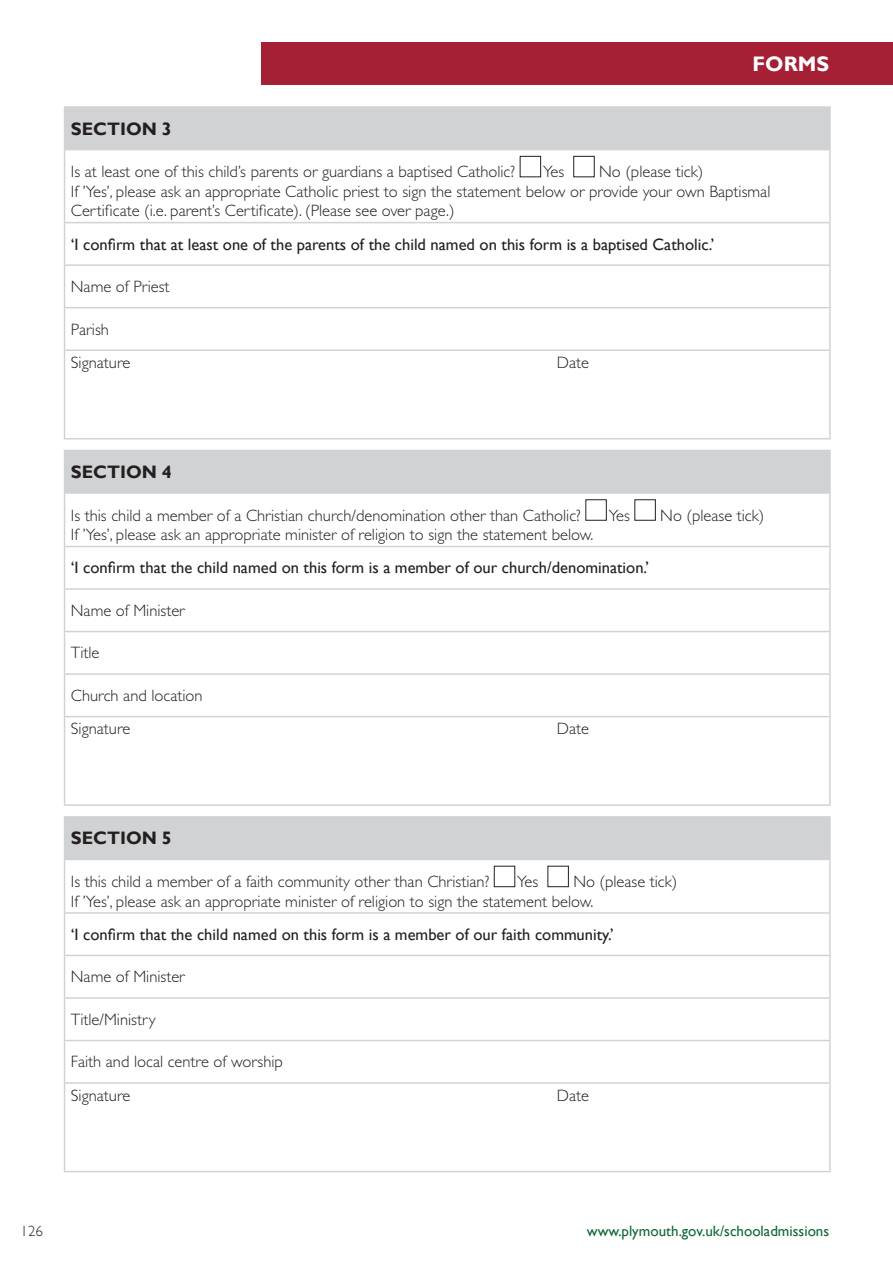
<style>
.page{position:relative;width:893px;height:1263px;background:#fff}
.page>*{position:absolute;margin:0;border:0;box-sizing:border-box;transform-origin:0 0}
.t1{font:700 21px "Gill Sans";color:#fff}
._12pt_Header{font:700 18px "Gill Sans";color:#231f20}
.Main_-_Light{font:300 16.5px/19.5px "Gill Sans Std";color:#231f20}
.Main_-_Light-2{font:16.5px "Gill Sans";color:#231f20}
.t2{font:15px "Gill Sans";color:#0f6838}
.Main_-_Light-3{font:300 15px "Gill Sans Std";color:#231f20}
</style>
<div class="page">
<div style="left:261px;top:43px;width:632px;height:42px;background:#a62035"></div>
<div style="left:65px;top:107px;width:765px;height:43px;background:#d1d2d4"></div>
<hr style="left:64px;top:108px;width:1px;height:41px;background:#d1d2d4">
<hr style="left:64px;top:106px;width:767px;height:2px;background:#d1d2d4">
<hr style="left:829px;top:108px;width:2px;height:41px;background:#d1d2d4">
<hr style="left:64px;top:150px;width:1px;height:72px;background:#d1d2d4">
<hr style="left:64px;top:149px;width:767px;height:1px;background:#d1d2d4">
<hr style="left:829px;top:150px;width:2px;height:72px;background:#d1d2d4">
<hr style="left:64px;top:223px;width:1px;height:41px;background:#d1d2d4">
<hr style="left:64px;top:222px;width:767px;height:1px;background:#d1d2d4">
<hr style="left:829px;top:223px;width:2px;height:41px;background:#d1d2d4">
<hr style="left:64px;top:266px;width:1px;height:41px;background:#d1d2d4">
<hr style="left:64px;top:308px;width:1px;height:41px;background:#d1d2d4">
<hr style="left:64px;top:351px;width:1px;height:87px;background:#d1d2d4">
<hr style="left:64px;top:264px;width:767px;height:2px;background:#d1d2d4">
<hr style="left:829px;top:266px;width:2px;height:41px;background:#d1d2d4">
<hr style="left:829px;top:308px;width:2px;height:41px;background:#d1d2d4">
<hr style="left:829px;top:351px;width:2px;height:87px;background:#d1d2d4">
<hr style="left:64px;top:307px;width:767px;height:1px;background:#d1d2d4">
<hr style="left:64px;top:349px;width:767px;height:2px;background:#d1d2d4">
<hr style="left:64px;top:438px;width:767px;height:1px;background:#d1d2d4">
<div style="left:520px;top:156px;width:21px;height:21px;border:1px solid #231f20"></div>
<div style="left:573px;top:156px;width:22px;height:21px;border:1px solid #231f20"></div>
<div style="left:65px;top:450px;width:765px;height:43px;background:#d1d2d4"></div>
<hr style="left:64px;top:451px;width:1px;height:41px;background:#d1d2d4">
<hr style="left:64px;top:450px;width:767px;height:1px;background:#d1d2d4">
<hr style="left:829px;top:451px;width:2px;height:41px;background:#d1d2d4">
<hr style="left:64px;top:494px;width:1px;height:52px;background:#d1d2d4">
<hr style="left:64px;top:492px;width:767px;height:2px;background:#d1d2d4">
<hr style="left:829px;top:494px;width:2px;height:52px;background:#d1d2d4">
<hr style="left:64px;top:547px;width:1px;height:41px;background:#d1d2d4">
<hr style="left:64px;top:546px;width:767px;height:1px;background:#d1d2d4">
<hr style="left:829px;top:547px;width:2px;height:41px;background:#d1d2d4">
<hr style="left:64px;top:590px;width:1px;height:41px;background:#d1d2d4">
<hr style="left:64px;top:632px;width:1px;height:41px;background:#d1d2d4">
<hr style="left:64px;top:675px;width:1px;height:41px;background:#d1d2d4">
<hr style="left:64px;top:717px;width:1px;height:87px;background:#d1d2d4">
<hr style="left:64px;top:588px;width:767px;height:2px;background:#d1d2d4">
<hr style="left:829px;top:590px;width:2px;height:41px;background:#d1d2d4">
<hr style="left:829px;top:632px;width:2px;height:41px;background:#d1d2d4">
<hr style="left:829px;top:675px;width:2px;height:41px;background:#d1d2d4">
<hr style="left:829px;top:717px;width:2px;height:87px;background:#d1d2d4">
<hr style="left:64px;top:631px;width:767px;height:1px;background:#d1d2d4">
<hr style="left:64px;top:673px;width:767px;height:2px;background:#d1d2d4">
<hr style="left:64px;top:716px;width:767px;height:1px;background:#d1d2d4">
<hr style="left:64px;top:804px;width:767px;height:2px;background:#d1d2d4">
<div style="left:585px;top:499px;width:22px;height:22px;border:1px solid #231f20"></div>
<div style="left:634px;top:499px;width:22px;height:22px;border:1px solid #231f20"></div>
<div style="left:65px;top:817px;width:765px;height:42px;background:#d1d2d4"></div>
<hr style="left:64px;top:818px;width:1px;height:41px;background:#d1d2d4">
<hr style="left:64px;top:816px;width:767px;height:2px;background:#d1d2d4">
<hr style="left:829px;top:818px;width:2px;height:41px;background:#d1d2d4">
<hr style="left:64px;top:860px;width:1px;height:52px;background:#d1d2d4">
<hr style="left:64px;top:859px;width:767px;height:1px;background:#d1d2d4">
<hr style="left:829px;top:860px;width:2px;height:52px;background:#d1d2d4">
<hr style="left:64px;top:914px;width:1px;height:41px;background:#d1d2d4">
<hr style="left:64px;top:912px;width:767px;height:2px;background:#d1d2d4">
<hr style="left:829px;top:914px;width:2px;height:41px;background:#d1d2d4">
<hr style="left:64px;top:956px;width:1px;height:41px;background:#d1d2d4">
<hr style="left:64px;top:999px;width:1px;height:41px;background:#d1d2d4">
<hr style="left:64px;top:1041px;width:1px;height:41px;background:#d1d2d4">
<hr style="left:64px;top:1084px;width:1px;height:87px;background:#d1d2d4">
<hr style="left:64px;top:955px;width:767px;height:1px;background:#d1d2d4">
<hr style="left:829px;top:956px;width:2px;height:41px;background:#d1d2d4">
<hr style="left:829px;top:999px;width:2px;height:41px;background:#d1d2d4">
<hr style="left:829px;top:1041px;width:2px;height:41px;background:#d1d2d4">
<hr style="left:829px;top:1084px;width:2px;height:87px;background:#d1d2d4">
<hr style="left:64px;top:997px;width:767px;height:2px;background:#d1d2d4">
<hr style="left:64px;top:1040px;width:767px;height:1px;background:#d1d2d4">
<hr style="left:64px;top:1082px;width:767px;height:2px;background:#d1d2d4">
<hr style="left:64px;top:1171px;width:767px;height:1px;background:#d1d2d4">
<div style="left:494px;top:866px;width:21px;height:21px;border:1px solid #231f20"></div>
<div style="left:547px;top:866px;width:22px;height:21px;border:1px solid #231f20"></div>
<p class="t1" style="left:753px;top:51px;width:78px">FORMS</p>
<p class="_12pt_Header" style="left:71px;top:118px;width:102px">SECTION 3</p>
<p class="Main_-_Light" style="left:71px;top:162px;width:446px">Is at least one of this child’s parents or guardians a baptised Catholic?</p>
<p class="Main_-_Light" style="left:543px;top:162px;width:23px">Yes</p>
<p class="Main_-_Light" style="left:71px;top:162px;width:701px;text-indent:528px">No (please tick)<br>If ’Yes’, please ask an appropriate Catholic priest to sign the statement below or provide your own Baptismal<br>Certificate (i.e. parent’s Certificate). (Please see over page.)</p>
<p class="Main_-_Light-2" style="left:71px;top:234px;width:645px">‘I confirm that at least one of the parents of the child named on this form is a baptised Catholic.’</p>
<p class="Main_-_Light" style="left:71px;top:277px;width:100px">Name of Priest</p>
<p class="Main_-_Light" style="left:71px;top:319px;width:40px">Parish</p>
<p class="Main_-_Light" style="left:71px;top:353px;width:61px">Signature</p>
<p class="Main_-_Light" style="left:557px;top:353px;width:34px">Date</p>
<p class="_12pt_Header" style="left:71px;top:461px;width:102px">SECTION 4</p>
<p class="Main_-_Light" style="left:71px;top:505px;width:511px">Is this child a member of a Christian church/denomination other than Catholic?</p>
<p class="Main_-_Light" style="left:609px;top:505px;width:23px">Yes</p>
<p class="Main_-_Light" style="left:660px;top:505px;width:106px">No (please tick)</p>
<p class="Main_-_Light" style="left:71px;top:525px;width:524px">If ’Yes’, please ask an appropriate minister of religion to sign the statement below.</p>
<p class="Main_-_Light-2" style="left:71px;top:558px;width:580px">‘I confirm that the child named on this form is a member of our church/denomination.’</p>
<p class="Main_-_Light" style="left:71px;top:601px;width:115px">Name of Minister</p>
<p class="Main_-_Light" style="left:71px;top:643px;width:30px">Title</p>
<p class="Main_-_Light" style="left:71px;top:686px;width:133px">Church and location</p>
<p class="Main_-_Light" style="left:71px;top:719px;width:61px">Signature</p>
<p class="Main_-_Light" style="left:557px;top:719px;width:34px">Date</p>
<p class="_12pt_Header" style="left:71px;top:827px;width:102px">SECTION 5</p>
<p class="Main_-_Light" style="left:71px;top:872px;width:420px">Is this child a member of a faith community other than Christian?</p>
<p class="Main_-_Light" style="left:517px;top:872px;width:23px">Yes</p>
<p class="Main_-_Light" style="left:71px;top:872px;width:608px;text-indent:502px">No (please tick)<br>If ’Yes’, please ask an appropriate minister of religion to sign the statement below.</p>
<p class="Main_-_Light-2" style="left:71px;top:925px;width:544px">‘I confirm that the child named on this form is a member of our faith community.’</p>
<p class="Main_-_Light" style="left:71px;top:967px;width:115px">Name of Minister</p>
<p class="Main_-_Light" style="left:71px;top:1010px;width:86px">Title/Ministry</p>
<p class="Main_-_Light" style="left:71px;top:1052px;width:214px">Faith and local centre of worship</p>
<p class="Main_-_Light" style="left:71px;top:1085px;width:61px">Signature</p>
<p class="Main_-_Light" style="left:557px;top:1085px;width:34px">Date</p>
<p class="Main_-_Light-3" style="left:21px;top:1223px;width:24px">126</p>
<p class="t2" style="left:587px;top:1222px;width:244px">www.plymouth.gov.uk/schooladmissions</p>
</div>
